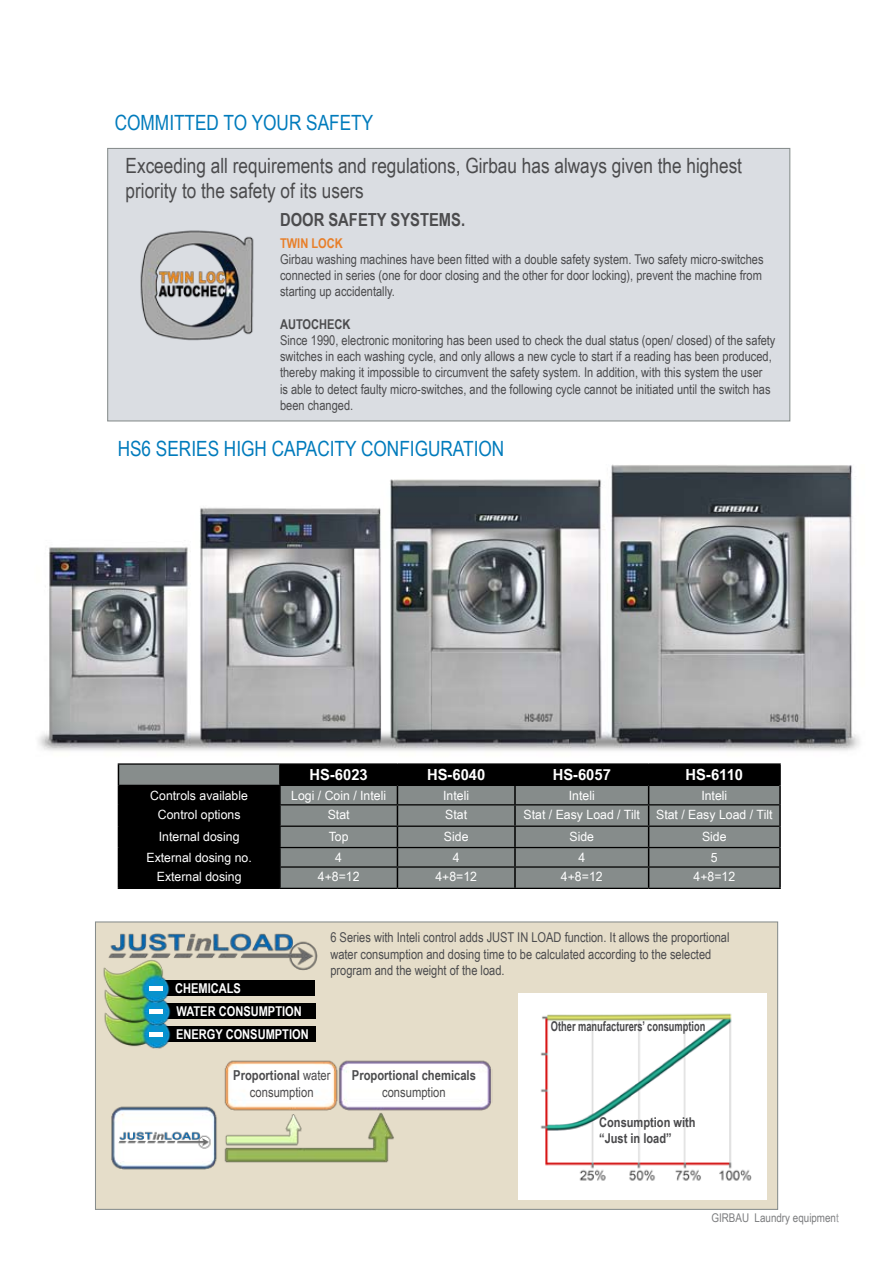
<style>
.page{position:relative;width:893px;height:1263px;background:#fff}
.page>*{position:absolute;margin:0;border:0;box-sizing:border-box;transform-origin:0 0}
.t1{font:700 34.95px "Arial Narrow";color:#fff;scale:1.72 1}
.t2{font:21px/25.2px "Arial Narrow";color:#4b4b4d}
.t3{font:21px "Arial Narrow";color:#007bbc}
.t4{font:700 18px "Arial Narrow";color:#4b4b4d}
.t5{font:700 15.3px "Arial Narrow";color:#fff;scale:1.18 1}
.t6{font:13.65px/16.4px "Arial Narrow";color:#4b4b4d;text-align:center}
.t7{font:700 13.65px "Arial Narrow";color:#4b4b4d}
.t8{font:13.5px/16.2px "Arial Narrow";color:#4b4b4d}
.t9{font:700 13.5px "Arial Narrow";color:#fff}
.t10{font:700 13.5px "Arial Narrow";color:#49494b;scale:.84 1}
.t11{font:700 13.5px/16.2px "Arial Narrow";color:#49494b}
.t12{font:700 13.5px "Arial Narrow";color:#4b4b4d}
.t13{font:700 13.5px "Arial Narrow";color:#e87f29}
.t14{font:12.75px "Arial Narrow";color:#fff;scale:1.18 1}
.t15{font:12px "Arial Narrow";color:#7b7c7e}
.s1{font-weight:700}
.s2{color:#9c9d9f}
</style>
<div class="page">
<div style="left:107px;top:148px;width:683px;height:273px;background:#dadde2;border:1px solid #878d8c"></div>
<div style="left:95px;top:921px;width:683px;height:289px;background:#e5ddc9;border:1px solid #878d8c"></div>
<img style="left:105px;top:921px;width:228px;height:63px">
<div style="left:161px;top:1026px;width:154px;height:15px;background:#000"></div>
<img style="left:110px;top:1033px;width:64px;height:16px">
<div style="left:162px;top:1003px;width:154px;height:15px;background:#000"></div>
<img style="left:96px;top:1010px;width:78px;height:23px">
<div style="left:160px;top:980px;width:154px;height:16px;background:#000"></div>
<img style="left:96px;top:954px;width:78px;height:56px">
<img style="left:111px;top:1060px;width:380px;height:110px">
<img style="left:117px;top:1126px;width:101px;height:29px">
<img style="left:519px;top:993px;width:248px;height:206px">
<img style="left:140px;top:230px;width:114px;height:111px">
<svg style="left:119px;top:765px;width:660px;height:123px;fill:#000"></svg>
<div style="left:281px;top:786px;width:498px;height:102px;background:#868c8b"></div>
<hr style="left:118px;top:763px;width:162px;height:2px;background:#000">
<hr style="left:280px;top:763px;width:117px;height:2px;background:#000">
<hr style="left:397px;top:763px;width:118px;height:2px;background:#000">
<hr style="left:515px;top:763px;width:134px;height:2px;background:#000">
<hr style="left:649px;top:763px;width:132px;height:2px;background:#000">
<hr style="left:119px;top:785px;width:161px;height:1px;background:#000">
<hr style="left:280px;top:785px;width:117px;height:1px;background:#000">
<hr style="left:397px;top:785px;width:118px;height:1px;background:#000">
<hr style="left:515px;top:785px;width:134px;height:1px;background:#000">
<hr style="left:649px;top:785px;width:130px;height:1px;background:#000">
<hr style="left:119px;top:804px;width:161px;height:1px;background:#000">
<hr style="left:280px;top:804px;width:117px;height:1px;background:#000">
<hr style="left:397px;top:804px;width:118px;height:1px;background:#000">
<hr style="left:515px;top:804px;width:134px;height:1px;background:#000">
<hr style="left:649px;top:804px;width:130px;height:1px;background:#000">
<hr style="left:119px;top:825px;width:161px;height:2px;background:#000">
<hr style="left:280px;top:825px;width:117px;height:2px;background:#000">
<hr style="left:397px;top:825px;width:118px;height:2px;background:#000">
<hr style="left:515px;top:825px;width:134px;height:2px;background:#000">
<hr style="left:649px;top:825px;width:130px;height:2px;background:#000">
<hr style="left:119px;top:847px;width:161px;height:1px;background:#000">
<hr style="left:280px;top:847px;width:117px;height:1px;background:#000">
<hr style="left:397px;top:847px;width:118px;height:1px;background:#000">
<hr style="left:515px;top:847px;width:134px;height:1px;background:#000">
<hr style="left:649px;top:847px;width:130px;height:1px;background:#000">
<hr style="left:119px;top:866px;width:161px;height:2px;background:#000">
<hr style="left:280px;top:866px;width:117px;height:2px;background:#000">
<hr style="left:397px;top:866px;width:118px;height:2px;background:#000">
<hr style="left:515px;top:866px;width:134px;height:2px;background:#000">
<hr style="left:649px;top:866px;width:130px;height:2px;background:#000">
<hr style="left:118px;top:888px;width:162px;height:1px;background:#000">
<hr style="left:280px;top:888px;width:117px;height:1px;background:#000">
<hr style="left:397px;top:888px;width:118px;height:1px;background:#000">
<hr style="left:515px;top:888px;width:134px;height:1px;background:#000">
<hr style="left:649px;top:888px;width:132px;height:1px;background:#000">
<hr style="left:279px;top:765px;width:2px;height:20px;background:#000">
<hr style="left:514px;top:765px;width:2px;height:20px;background:#000">
<hr style="left:779px;top:765px;width:2px;height:20px;background:#000">
<svg style="left:279px;top:786px;width:2px;height:18px"></svg>
<svg style="left:514px;top:786px;width:2px;height:18px"></svg>
<hr style="left:779px;top:785px;width:2px;height:20px;background:#000">
<hr style="left:279px;top:805px;width:2px;height:20px;background:#000">
<hr style="left:514px;top:805px;width:2px;height:20px;background:#000">
<hr style="left:779px;top:805px;width:2px;height:21px;background:#000">
<hr style="left:279px;top:827px;width:2px;height:20px;background:#000">
<hr style="left:514px;top:827px;width:2px;height:20px;background:#000">
<hr style="left:779px;top:826px;width:2px;height:21px;background:#000">
<svg style="left:279px;top:848px;width:2px;height:18px"></svg>
<svg style="left:514px;top:848px;width:2px;height:18px"></svg>
<hr style="left:779px;top:847px;width:2px;height:20px;background:#000">
<svg style="left:118px;top:765px;width:1px;height:123px"></svg>
<hr style="left:279px;top:868px;width:2px;height:20px;background:#000">
<svg style="left:397px;top:765px;width:1px;height:123px"></svg>
<hr style="left:514px;top:868px;width:2px;height:20px;background:#000">
<svg style="left:648px;top:765px;width:1px;height:123px"></svg>
<hr style="left:779px;top:867px;width:2px;height:21px;background:#000">
<img style="left:38px;top:464px;width:822px;height:287px">
<h2 class="t3" style="left:115px;top:107px;width:260px">COMMITTED TO YOUR SAFETY</h2>
<h2 class="t2" style="left:126px;top:152px;width:618px">Exceeding all requirements and regulations, Girbau has always given the highest priority to the safety of its users</h2>
<h3 class="t4" style="left:280px;top:206px;width:187px">DOOR SAFETY SYSTEMS.</h3>
<p class="t13" style="left:280px;top:233px;width:64px">TWIN LOCK</p>
<p class="t8" style="left:280px;top:250px;width:485px">Girbau washing machines have been fitted with a double safety system. Two safety micro-switches connected in series (one for door closing and the other for door locking), prevent the machine from starting up accidentally.</p>
<p class="t12" style="left:280px;top:314px;width:72px">AUTOCHECK</p>
<p class="t8" style="left:280px;top:331px;width:497px">Since 1990, electronic monitoring has been used to check the dual status (open/ closed) of the safety switches in each washing cycle, and only allows a new cycle to start if a reading has been produced, thereby making it impossible to circumvent the safety system. In addition, with this system the user<br>is able to detect faulty micro-switches, and the following cycle cannot be initiated until the switch has been changed.</p>
<h2 class="t3" style="left:118px;top:433px;width:388px">HS6 SERIES HIGH CAPACITY CONFIGURATION</h2>
<p class="t5" style="left:310px;top:763px;width:51px">HS-6023</p>
<p class="t5" style="left:427px;top:763px;width:51px">HS-6040</p>
<p class="t5" style="left:553px;top:763px;width:51px">HS-6057</p>
<p class="t5" style="left:686px;top:763px;width:50px">HS-6110</p>
<p class="t14" style="left:150px;top:786px;width:84px">Controls available</p>
<p class="t14" style="left:291px;top:786px;width:82px">Logi / Coin / Inteli</p>
<p class="t14" style="left:443px;top:786px;width:24px">Inteli</p>
<p class="t14" style="left:569px;top:786px;width:24px">Inteli</p>
<p class="t14" style="left:701px;top:786px;width:24px">Inteli</p>
<p class="t14" style="left:158px;top:805px;width:72px">Control options</p>
<p class="t14" style="left:328px;top:805px;width:20px">Stat</p>
<p class="t14" style="left:445px;top:805px;width:20px">Stat</p>
<p class="t14" style="left:524px;top:805px;width:100px">Stat / Easy Load / Tilt</p>
<p class="t14" style="left:656px;top:805px;width:100px">Stat / Easy Load / Tilt</p>
<p class="t14" style="left:159px;top:827px;width:70px">Internal dosing</p>
<p class="t14" style="left:329px;top:827px;width:18px">Top</p>
<p class="t14" style="left:444px;top:827px;width:22px">Side</p>
<p class="t14" style="left:569px;top:827px;width:22px">Side</p>
<p class="t14" style="left:702px;top:827px;width:22px">Side</p>
<p class="t14" style="left:147px;top:848px;width:91px">External dosing no.</p>
<p class="t14" style="left:335px;top:848px;width:7px">4</p>
<p class="t14" style="left:453px;top:848px;width:7px">4</p>
<p class="t14" style="left:578px;top:848px;width:7px">4</p>
<p class="t14" style="left:711px;top:848px;width:7px">5</p>
<p class="t14" style="left:157px;top:867px;width:73px">External dosing</p>
<p class="t14" style="left:318px;top:867px;width:37px">4+8=12</p>
<p class="t14" style="left:435px;top:867px;width:37px">4+8=12</p>
<p class="t14" style="left:561px;top:867px;width:37px">4+8=12</p>
<p class="t14" style="left:693px;top:867px;width:37px">4+8=12</p>
<h1 class="t1" style="left:147px;top:959px;width:11px">-</h1>
<p class="t9" style="left:175px;top:978px;width:67px">CHEMICALS</p>
<h1 class="t1" style="left:148px;top:981px;width:11px">-</h1>
<p class="t9" style="left:176px;top:1001px;width:127px">WATER CONSUMPTION</p>
<h1 class="t1" style="left:148px;top:1004px;width:11px">-</h1>
<p class="t9" style="left:176px;top:1024px;width:134px">ENERGY CONSUMPTION</p>
<p class="t8" style="left:330px;top:929px;width:401px">6 Series with Inteli control adds JUST IN LOAD function. It allows the proportional water consumption and dosing time to be calculated according to the selected program and the weight of the load.</p>
<p class="t10" style="left:551px;top:1016px;width:185px">Other manufacturers’ consumption</p>
<p class="t6" style="left:233px;top:1067px;width:99px"><span class="s1">Proportional</span> water consumption</p>
<p class="t7" style="left:352px;top:1065px;width:126px">Proportional chemicals</p>
<p class="t6" style="left:382px;top:1083px;width:65px">consumption</p>
<p class="t11" style="left:599px;top:1113px;width:98px">Consumption with “Just in load”</p>
<p class="t15" style="left:711px;top:1209px;width:129px">GIRBAU Laundry equipmen<span class="s2">t</span></p>
</div>
